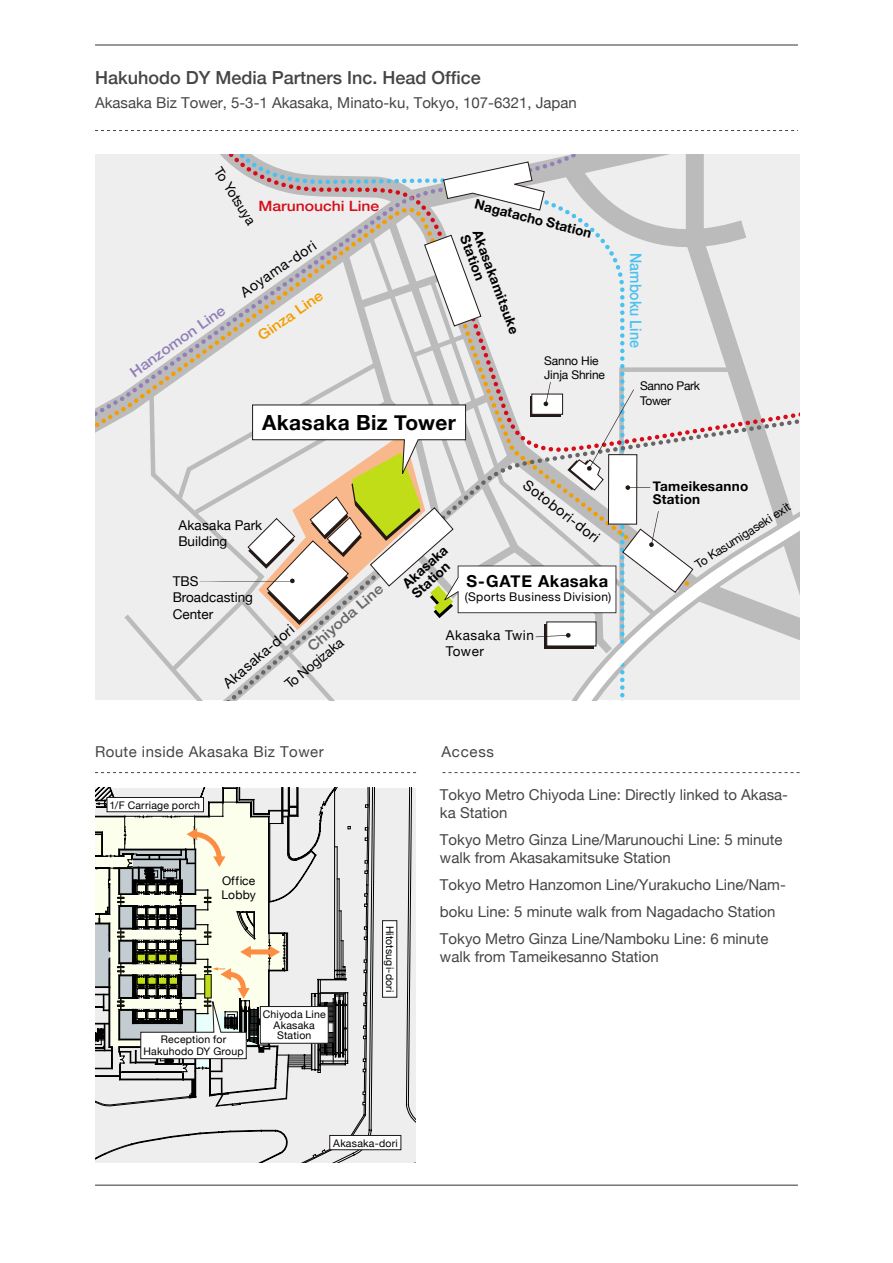
<style>
.page{position:relative;width:893px;height:1263px;background:#fff}
.page>*{position:absolute;margin:0;border:0;box-sizing:border-box;transform-origin:0 0}
.t1{font:700 20.85px "Helvetica Neue";letter-spacing:.015em;color:#000}
.t2{font:500 18px "Helvetica Neue";color:#454545}
.t3{font:700 16.5px "Helvetica Neue";letter-spacing:.025em;color:#000}
.t4{font:500 15.75px "Helvetica Neue";color:#4ac1f1;scale:.9 1}
.t5{font:15px/18px "Helvetica Neue";color:#454545}
.t6{font:15px "Helvetica Neue";letter-spacing:.03em;color:#454545}
.t7{font:14.25px "Helvetica Neue";color:#000}
.t8{font:500 14.25px "Helvetica Neue";color:#666;scale:1.11 1}
.t9{font:500 14.1px "Helvetica Neue";letter-spacing:-.005em;color:#d70c18;scale:1.11 1}
.t10{font:500 14.1px "Helvetica Neue";color:#917fb9;scale:1.11 1}
.t11{font:500 14.1px "Helvetica Neue";color:#f49d00;scale:1.11 1}
.t12{font:700 13.5px/13.5px "Helvetica Neue";letter-spacing:.015em;color:#000}
.t13{font:13.5px/16.2px "Helvetica Neue";color:#000}
.t14{font:13.5px/16.2px "Helvetica Neue";letter-spacing:.04em;color:#000}
.t15{font:12px/14.4px "Helvetica Neue";letter-spacing:-.01em;color:#000}
.t16{font:12px "Helvetica Neue";letter-spacing:.03em;color:#000}
.t17{font:12px/13.5px "Helvetica Neue";letter-spacing:.015em;color:#000}
.t18{font:10.5px/10.5px "Helvetica Neue";letter-spacing:.02em;color:#000;text-align:center}
</style>
<div class="page">
<div style="left:766px;top:154px;width:33px;height:262px;background:#eee"></div>
<svg style="left:95px;top:154px;width:25px;height:292px;background:#e9e9e8"></svg>
<svg style="left:766px;top:498px;width:33px;height:202px;background:#e0e0e0"></svg>
<svg style="left:370px;top:788px;width:46px;height:375px;background:#d9d9d9"></svg>
<div style="left:329px;top:1135px;width:72px;height:15px;background:#fff;border:1px solid #221815"></div>
<div style="left:383px;top:921px;width:14px;height:76px;background:#fff"></div>
<div style="left:382px;top:920px;width:15px;height:78px;border:1px solid #221815"></div>
<svg style="left:95px;top:788px;width:275px;height:375px;background:#bdbdb8"></svg>
<hr style="left:95px;top:1185px;width:703px;height:1px;background:#333">
<hr style="left:95px;top:45px;width:703px;height:1px;background:#333">
<svg style="left:95px;top:130px;width:703px;height:1px"></svg>
<svg style="left:95px;top:772px;width:322px;height:1px"></svg>
<svg style="left:442px;top:772px;width:358px;height:1px"></svg>
<svg style="left:120px;top:154px;width:646px;height:546px;background:#e4e2df"></svg>
<p class="t2" style="left:95px;top:63px;width:387px">Hakuhodo DY Media Partners Inc. Head Office</p>
<p class="t5" style="left:95px;top:95px;width:483px">Akasaka Biz Tower, 5-3-1 Akasaka, Minato-ku, Tokyo, 107-6321, Japan</p>
<p class="t13" style="left:224px;top:164px;width:67px;rotate:58deg">To Yotsuya</p>
<p class="t9" style="left:258px;top:195px;width:110px">Marunouchi Line</p>
<p class="t10" style="left:125px;top:364px;width:103px;rotate:-35deg">Hanzomon Line</p>
<p class="t7" style="left:236px;top:285px;width:90px;rotate:-34deg">Aoyama-dori</p>
<p class="t11" style="left:253px;top:328px;width:70px;rotate:-35deg">Ginza Line</p>
<p class="t12" style="left:476px;top:198px;width:122px;rotate:14deg">Nagatacho Station</p>
<p class="t12" style="left:483px;top:228px;width:111px;rotate:70deg">Akasakamitsuke<br>Station</p>
<p class="t15" style="left:544px;top:354px;width:62px">Sanno Hie<br>Jinja Shrine</p>
<h1 class="t1" style="left:262px;top:406px;width:195px">Akasaka Biz Tower</h1>
<p class="t13" style="left:178px;top:518px;width:85px">Akasaka Park<br>Building</p>
<p class="t13" style="left:173px;top:574px;width:82px">TBS<br>Broadcasting<br>Center</p>
<p class="t8" style="left:302px;top:640px;width:86px;rotate:-41deg">Chiyoda Line</p>
<p class="t7" style="left:219px;top:677px;width:90px;rotate:-41deg">Akasaka-dori</p>
<p class="t13" style="left:282px;top:679px;width:72px;rotate:-39deg">To Nogizaka</p>
<p class="t12" style="left:400px;top:580px;width:57px;rotate:-42deg">Akasaka<br>Station</p>
<p class="t7" style="left:532px;top:475px;width:94px;rotate:38deg">Sotobori-dori</p>
<p class="t3" style="left:467px;top:568px;width:143px">S-GATE Akasaka</p>
<p class="t16" style="left:465px;top:588px;width:148px">(Sports Business Division)</p>
<p class="t14" style="left:446px;top:628px;width:89px">Akasaka Twin<br>Tower</p>
<p class="t4" style="left:649px;top:253px;width:107px;rotate:90deg">Namboku Line</p>
<p class="t15" style="left:640px;top:379px;width:62px">Sanno Park<br>Tower</p>
<p class="t12" style="left:653px;top:479px;width:97px">Tameikesanno<br>Station</p>
<p class="t15" style="left:693px;top:560px;width:112px;rotate:-33deg">To Kasumigaseki exit</p>
<p class="t6" style="left:95px;top:740px;width:230px">Route inside Akasaka Biz Tower</p>
<p class="t5" style="left:441px;top:743px;width:54px">Access</p>
<p class="t5" style="left:440px;top:786px;width:350px">Tokyo Metro Chiyoda Line: Directly linked to Akasa&shy;ka Station</p>
<p class="t5" style="left:440px;top:831px;width:344px">Tokyo Metro Ginza Line/Marunouchi Line: 5 minute walk from Akasakamitsuke Station</p>
<p class="t5" style="left:440px;top:872px;width:347px;line-height:27px">Tokyo Metro Hanzomon Line/Yurakucho Line/Nam&shy;boku Line: 5 minute walk from Nagadacho Station<br>Tokyo Metro Ginza Line/Namboku Line: 6 minute</p>
<p class="t5" style="left:440px;top:948px;width:220px">walk from Tameikesanno Station</p>
<p class="t18" style="left:109px;top:800px;width:92px">1/F Carriage porch</p>
<p class="t17" style="left:221px;top:875px;width:36px">Of f ice<br>Lobby</p>
<p class="t18" style="left:395px;top:925px;width:68px;rotate:90deg">Hitotsugi-dori</p>
<p class="t18" style="left:143px;top:1034px;width:102px;line-height:11.4px">Reception for<br>Hakuhodo DY Group</p>
<p class="t18" style="left:263px;top:1010px;width:65px">Chiyoda Line<br>Akasaka<br>Station</p>
<p class="t18" style="left:333px;top:1138px;width:66px">Akasaka-dori</p>
</div>
